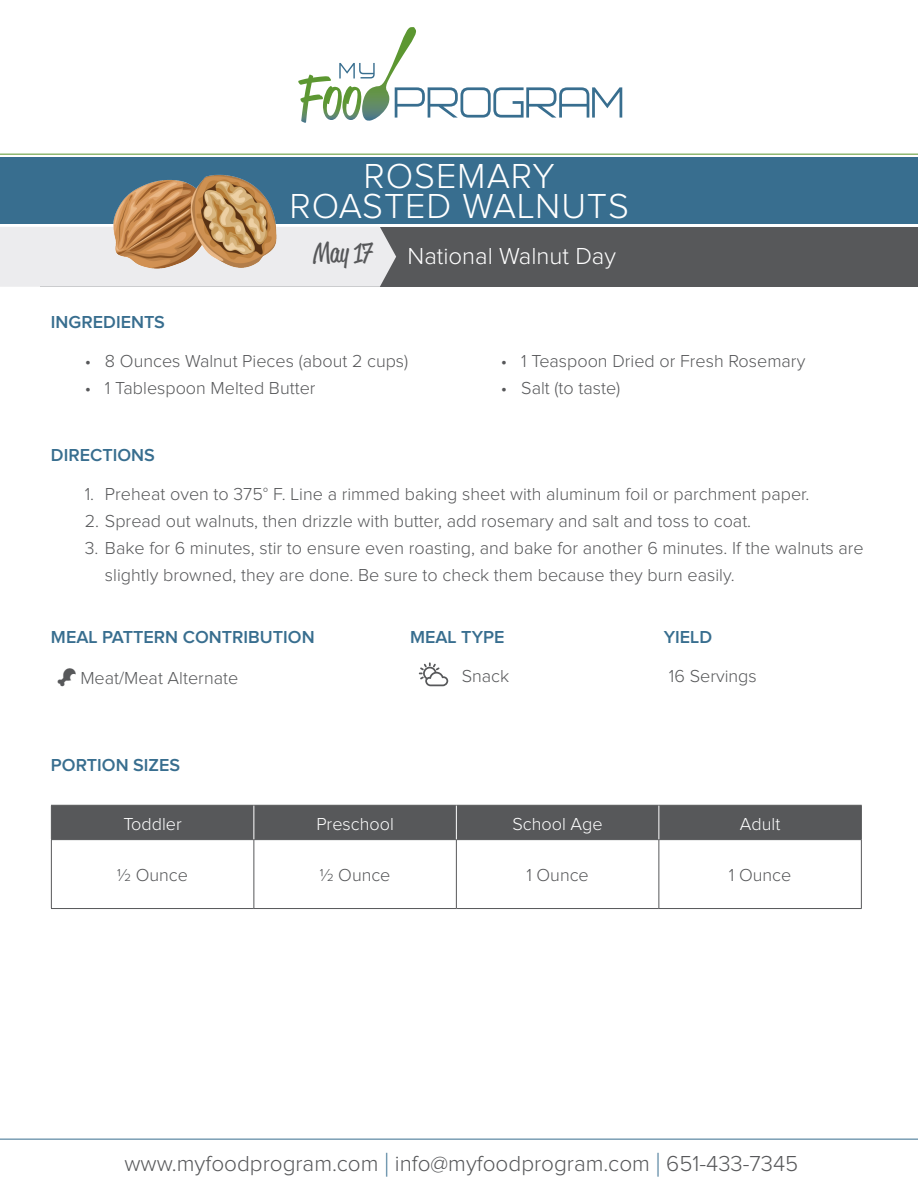
<style>
.page{position:relative;width:918px;height:1188px;background:#fff}
.page>*{position:absolute;margin:0;border:0;box-sizing:border-box;transform-origin:0 0}
.t1{font:300 36px "Proxima Nova";letter-spacing:.025em;color:#fff}
.t2{font:27px "Reklame Script";color:#57585a}
.t3{font:300 24px "Proxima Nova";color:#fff}
.t4{font:300 22.5px "Proxima Nova";color:#57585a}
.t5{font:300 18px/27px "Proxima Nova";color:#57585a}
.t6{font:600 18px "Proxima Nova";color:#386e8f}
.t7{font:300 18px "Proxima Nova";color:#fff}
.s1{font-family:"Source Sans Pro"}
.s2{font-size:33.75px;color:#386e8f}
</style>
<div class="page">
<div style="left:41px;top:227px;width:877px;height:59px;background:#57585a"></div>
<div style="left:0;top:227px;width:396px;height:60px;background:#ececee"></div>
<div style="left:0;top:157px;width:918px;height:67px;background:#386e8f"></div>
<hr style="left:0;top:154px;width:918px;height:1px;background:#5c9731">
<hr style="left:0;top:1139px;width:918px;height:1px;background:#386e8f">
<svg style="left:298px;top:27px;width:324px;height:96px"></svg>
<div style="left:52px;top:806px;width:809px;height:33px;background:#57585a"></div>
<hr style="left:51px;top:805px;width:203px;height:1px;background:#57585a">
<hr style="left:51px;top:806px;width:1px;height:33px;background:#57585a">
<hr style="left:254px;top:805px;width:202px;height:1px;background:#57585a">
<hr style="left:456px;top:805px;width:203px;height:1px;background:#57585a">
<hr style="left:659px;top:805px;width:203px;height:1px;background:#57585a">
<hr style="left:861px;top:806px;width:1px;height:33px;background:#57585a">
<hr style="left:51px;top:839px;width:203px;height:1px;background:#57585a">
<hr style="left:51px;top:840px;width:1px;height:68px;background:#57585a">
<hr style="left:254px;top:839px;width:202px;height:1px;background:#57585a">
<hr style="left:253px;top:840px;width:1px;height:68px;background:#57585a">
<hr style="left:456px;top:839px;width:203px;height:1px;background:#57585a">
<hr style="left:456px;top:840px;width:1px;height:68px;background:#57585a">
<hr style="left:659px;top:839px;width:203px;height:1px;background:#57585a">
<hr style="left:658px;top:840px;width:1px;height:68px;background:#57585a">
<hr style="left:861px;top:840px;width:1px;height:68px;background:#57585a">
<hr style="left:51px;top:908px;width:203px;height:1px;background:#57585a">
<hr style="left:254px;top:908px;width:202px;height:1px;background:#57585a">
<hr style="left:456px;top:908px;width:203px;height:1px;background:#57585a">
<hr style="left:659px;top:908px;width:203px;height:1px;background:#57585a">
<hr style="left:253px;top:806px;width:1px;height:33px;background:#fff">
<hr style="left:456px;top:806px;width:1px;height:33px;background:#fff">
<hr style="left:658px;top:806px;width:1px;height:33px;background:#fff">
<img style="left:89px;top:153px;width:202px;height:134px">
<svg style="left:419px;top:662px;width:29px;height:24px"></svg>
<p class="t1" style="left:364px;top:159px;width:193px">ROSEMARY</p>
<p class="t1" style="left:289px;top:189px;width:341px">ROASTED WALNUTS</p>
<p class="t6" style="left:51px;top:314px;width:116px">INGREDIENTS</p>
<p class="t2" style="left:314px;top:235px;width:61px">May 17</p>
<p class="t3" style="left:408px;top:245px;width:210px">National Walnut Day</p>
<p class="t5" style="left:85px;top:348px;width:325px">• 8 Ounces Walnut Pieces (about 2 cups)</p>
<p class="t5" style="left:85px;top:375px;width:232px">• 1 Tablespoon Melted Butter</p>
<p class="t6" style="left:51px;top:447px;width:105px">DIRECTIONS</p>
<p class="t5" style="left:501px;top:348px;width:306px">• 1 Teaspoon Dried or Fresh Rosemary</p>
<p class="t5" style="left:501px;top:375px;width:121px">• Salt (to taste)</p>
<p class="t5" style="left:85px;top:481px;width:726px">1. Preheat oven to 375<span class="s1">°</span> F. Line a rimmed baking sheet with aluminum foil or parchment paper.</p>
<p class="t5" style="left:85px;top:508px;width:668px">2. Spread out walnuts, then drizzle with butter, add rosemary and salt and toss to coat.</p>
<p class="t5" style="left:105px;top:535px;width:760px;text-indent:-20px">3. Bake for 6 minutes, stir to ensure even roasting, and bake for another 6 minutes. If the walnuts are slightly browned, they are done. Be sure to check them because they burn easily.</p>
<p class="t6" style="left:51px;top:629px;width:265px">MEAL PATTERN CONTRIBUTION</p>
<p class="t6" style="left:410px;top:629px;width:96px">MEAL TYPE</p>
<p class="t6" style="left:664px;top:629px;width:50px">YIELD</p>
<p class="t5" style="left:462px;top:664px;width:49px">Snack</p>
<p class="t5" style="left:80px;top:665px;width:159px">Meat/Meat Alternate</p>
<p class="t5" style="left:669px;top:664px;width:89px">16 Servings</p>
<p class="t6" style="left:51px;top:757px;width:131px">PORTION SIZES</p>
<p class="t7" style="left:123px;top:815px;width:60px">Toddler</p>
<p class="t7" style="left:316px;top:815px;width:79px">Preschool</p>
<p class="t7" style="left:512px;top:815px;width:92px">School Age</p>
<p class="t7" style="left:740px;top:815px;width:42px">Adult</p>
<p class="t5" style="left:117px;top:862px;width:72px">1/2 Ounce</p>
<p class="t5" style="left:320px;top:862px;width:72px">1/2 Ounce</p>
<p class="t5" style="left:526px;top:862px;width:64px">1 Ounce</p>
<p class="t5" style="left:729px;top:862px;width:64px">1 Ounce</p>
<p class="t4" style="left:124px;top:1153px;width:675px">www.myfoodprogram.com <span class="s2">|</span> info@myfoodprogram.com <span class="s2">|</span> 651-433-7345</p>
</div>
